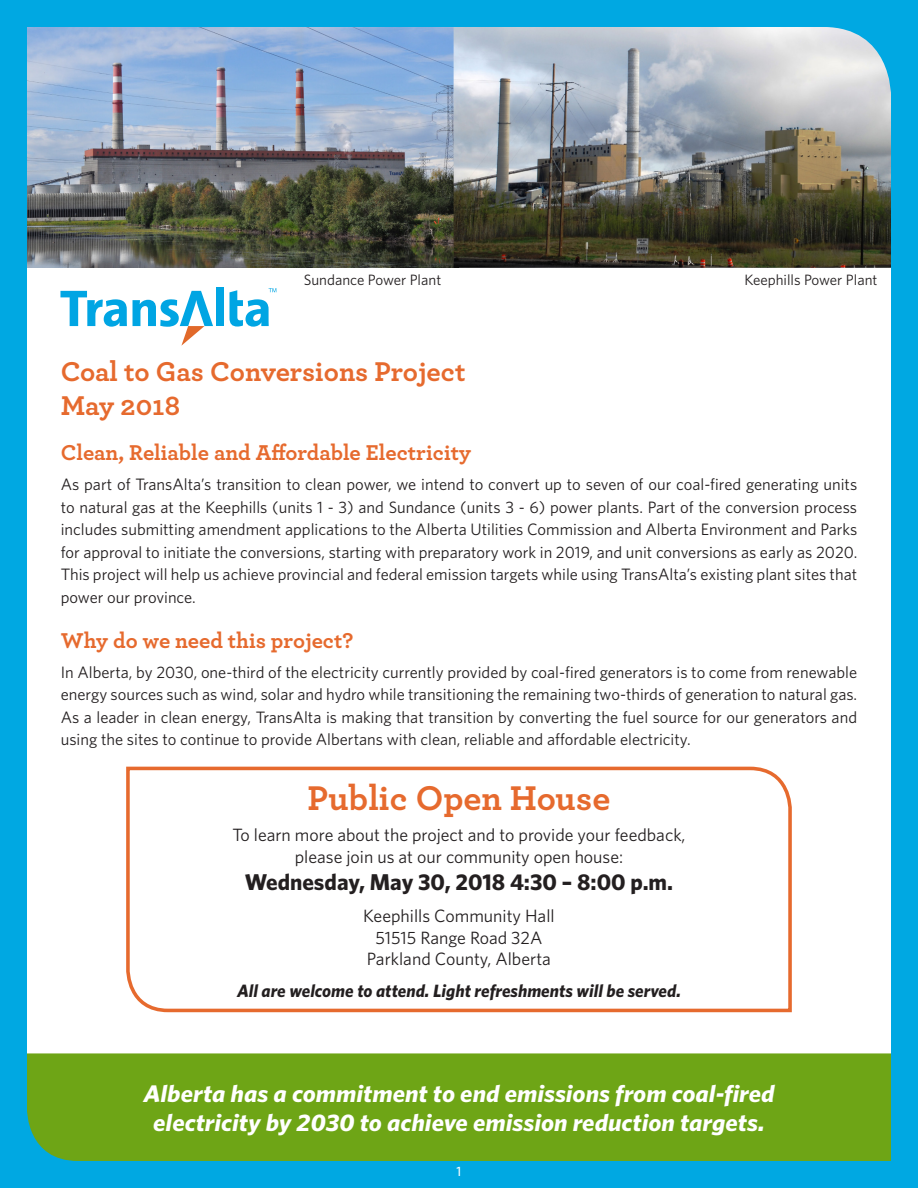
<style>
.page{position:relative;width:918px;height:1188px;background:#00a8e2}
.page>*{position:absolute;margin:0;border:0;box-sizing:border-box;transform-origin:0 0}
.t1{font:700 36px "Archer";color:#e66a2e}
.t2{font:700 28.5px/34.2px "Archer";color:#e66a2e}
.t3{font:italic 700 24px/28.5px "Whitney";color:#fff;text-align:center;scale:1.08 1}
.t4{font:700 22.95px "Whitney";color:#231f20}
.t5{font:700 22.5px "Archer";color:#e66a2e}
.t6{font:17.85px/21.5px "Whitney";color:#231f20;text-align:center}
.t7{font:italic 700 17.85px "Whitney";color:#231f20}
.t8{font:16.5px/22.5px "Whitney";color:#231f20;text-align:justify}
.t9{font:15px "Whitney";color:#231f20}
.t10{font:500 13.5px "Whitney";color:#fff}
</style>
<div class="page">
<div style="left:27px;top:268px;width:864px;height:785px;background:#fff"></div>
<img style="left:27px;top:27px;width:427px;height:241px">
<img style="left:454px;top:27px;width:437px;height:241px">
<svg style="left:60px;top:291px;width:67px;height:36px"></svg>
<div style="left:216px;top:288px;width:8px;height:38px;background:#00a5e3"></div>
<svg style="left:133px;top:291px;width:80px;height:55px"></svg>
<svg style="left:230px;top:288px;width:46px;height:39px"></svg>
<div style="left:124px;top:765px;width:670px;height:249px;background:#fff"></div>
<div style="left:27px;top:1053px;width:864px;height:108px;background:#6ea516"></div>
<p class="t9" style="left:304px;top:270px;width:139px">Sundance Power Plant</p>
<p class="t9" style="left:744px;top:270px;width:135px">Keephills Power Plant</p>
<p class="t2" style="left:61px;top:353px;width:406px">Coal to Gas Conversions Project<br>May 2018</p>
<p class="t5" style="left:61px;top:435px;width:412px">Clean, Reliable and Affordable Electricity</p>
<p class="t8" style="left:61px;top:473px;width:798px">As part of TransAlta’s transition to clean power, we intend to convert up to seven of our coal-fired generating units to natural gas at the Keephills (units 1 - 3) and Sundance (units 3 - 6) power plants. Part of the conversion process includes submitting amendment applications to the Alberta Utilities Commission and Alberta Environment and Parks for approval to initiate the conversions, starting with preparatory work in 2019, and unit conversions as early as 2020.<br>This project will help us achieve provincial and federal emission targets while using TransAlta’s existing plant sites that power our province.</p>
<p class="t5" style="left:61px;top:622px;width:294px">Why do we need this project?</p>
<p class="t8" style="left:61px;top:660px;width:798px">In Alberta, by 2030, one-third of the electricity currently provided by coal-fired generators is to come from renewable energy sources such as wind, solar and hydro while transitioning the remaining two-thirds of generation to natural gas.<br>As a leader in clean energy, TransAlta is making that transition by converting the fuel source for our generators and using the sites to continue to provide Albertans with clean, reliable and affordable electricity.</p>
<p class="t1" style="left:308px;top:770px;width:304px">Public Open House</p>
<p class="t6" style="left:232px;top:824px;width:455px">To learn more about the project and to provide your feedback, please join us at our community open house:</p>
<p class="t4" style="left:245px;top:867px;width:430px">Wednesday, May 30, 2018 4:30 – 8:00 p.m.</p>
<p class="t6" style="left:363px;top:905px;width:193px">Keephills Community Hall<br>51515 Range Road 32A<br>Parkland County, Alberta</p>
<p class="t7" style="left:237px;top:979px;width:445px">All are welcome to attend. Light refreshments will be served.</p>
<p class="t3" style="left:143px;top:1079px;width:586px">Alberta has a commitment to end emissions from coal-fired electricity by 2030 to achieve emission reduction targets.</p>
<p class="t10" style="left:457px;top:1162px;width:6px">1</p>
</div>
